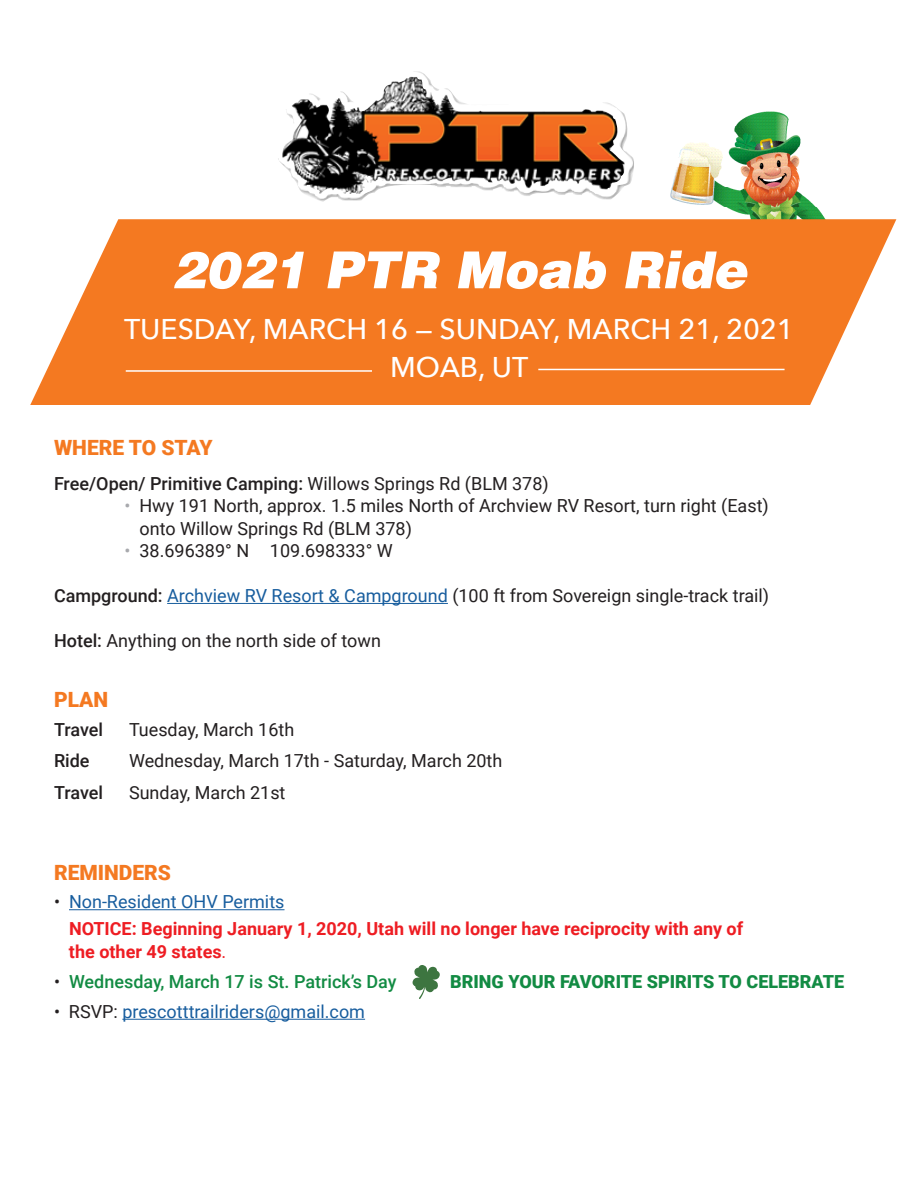
<style>
.page{position:relative;width:918px;height:1188px;background:#fff}
.page>*{position:absolute;margin:0;border:0;box-sizing:border-box;transform-origin:0 0}
.t1{font:51px "Airbus Special";color:#fff}
.t2{font:500 28.5px/37.5px "Avenir Next";color:#fff;text-align:center}
.t3{font:900 21px "Roboto";color:#f47921}
.t4{font:18px/22.5px "Roboto";color:#231f20}
.t5{font:700 18px/22.5px "Roboto";color:#ee1d23}
.t6{font:500 18px "Roboto";color:#231f20}
.t7{font:18px "Roboto";color:#175d9e}
.t8{font:500 18px "Roboto";color:#128b43}
.t9{font:900 18px "Roboto";color:#128b43}
.s1{font-weight:400}
.s2{color:#a8a9ad}
.s3{font-weight:500}
.s4{color:#175d9e}
.s5{color:#231f20}
.s6{font-weight:400;color:#231f20}
</style>
<div class="page">
<img style="left:670px;top:111px;width:156px;height:108px">
<hr style="left:167px;top:603px;width:281px;height:1px;background:#175d9e">
<hr style="left:69px;top:909px;width:216px;height:1px;background:#175d9e">
<hr style="left:122px;top:1019px;width:243px;height:1px;background:#175d9e">
<svg style="left:30px;top:219px;width:866px;height:186px;background:#f58637"></svg>
<img style="left:282px;top:71px;width:343px;height:123px">
<hr style="left:126px;top:370px;width:246px;height:2px;background:#fff">
<hr style="left:538px;top:369px;width:247px;height:1px;background:#fff">
<svg style="left:412px;top:965px;width:28px;height:34px"></svg>
<p class="t1" style="left:171px;top:241px;width:577px">2021 PTR Moab Ride</p>
<p class="t2" style="left:124px;top:310px;width:671px">TUESDAY, MARCH 16 — SUNDAY, MARCH 21, 2021<br>MOAB, UT</p>
<p class="t3" style="left:54px;top:433px;width:160px">WHERE TO STAY</p>
<p class="t6" style="left:54px;top:471px;width:496px">Free/Open/ Primitive Camping: <span class="s1">Willows Springs Rd (BLM 378)</span></p>
<p class="t4" style="left:140px;top:494px;width:631px;text-indent:-15px"><span class="s2">•</span> Hwy 191 North, approx. 1.5 miles North of Archview RV Resort, turn right (East) onto Willow Springs Rd (BLM 378)</p>
<p class="t4" style="left:124px;top:539px;width:270px"><span class="s2">•</span> 38.696389° N 109.698333° W</p>
<p class="t4" style="left:54px;top:584px;width:717px"><span class="s3">Campground:</span> <span class="s4">Archview RV Resort &amp; Campground</span> (100 ft from Sovereign single-track trail)</p>
<p class="t4" style="left:54px;top:629px;width:328px"><span class="s3">Hotel:</span> Anything on the north side of town</p>
<p class="t3" style="left:54px;top:685px;width:56px">PLAN</p>
<p class="t6" style="left:54px;top:717px;width:51px">Travel</p>
<p class="t4" style="left:129px;top:717px;width:167px">Tuesday, March 16th</p>
<p class="t6" style="left:54px;top:748px;width:37px">Ride</p>
<p class="t4" style="left:129px;top:749px;width:375px">Wednesday, March 17th - Saturday, March 20th</p>
<p class="t6" style="left:54px;top:780px;width:51px">Travel</p>
<p class="t4" style="left:129px;top:781px;width:158px">Sunday, March 21st</p>
<p class="t3" style="left:54px;top:858px;width:119px">REMINDERS</p>
<p class="t7" style="left:54px;top:889px;width:232px"><span class="s5">•</span> Non-Resident OHV Permits</p>
<p class="t5" style="left:69px;top:917px;width:676px">NOTICE: Beginning January 1, 2020, Utah will no longer have reciprocity with any of the other 49 states<span class="s1">.</span></p>
<p class="t8" style="left:54px;top:969px;width:344px"><span class="s6">•</span> Wednesday, March 17 is St. Patrick’s Day</p>
<p class="t9" style="left:450px;top:969px;width:396px">BRING YOUR FAVORITE SPIRITS TO CELEBRATE</p>
<p class="t7" style="left:54px;top:999px;width:313px"><span class="s5">• RSVP:</span> prescotttrailriders@gmail.com</p>
</div>
